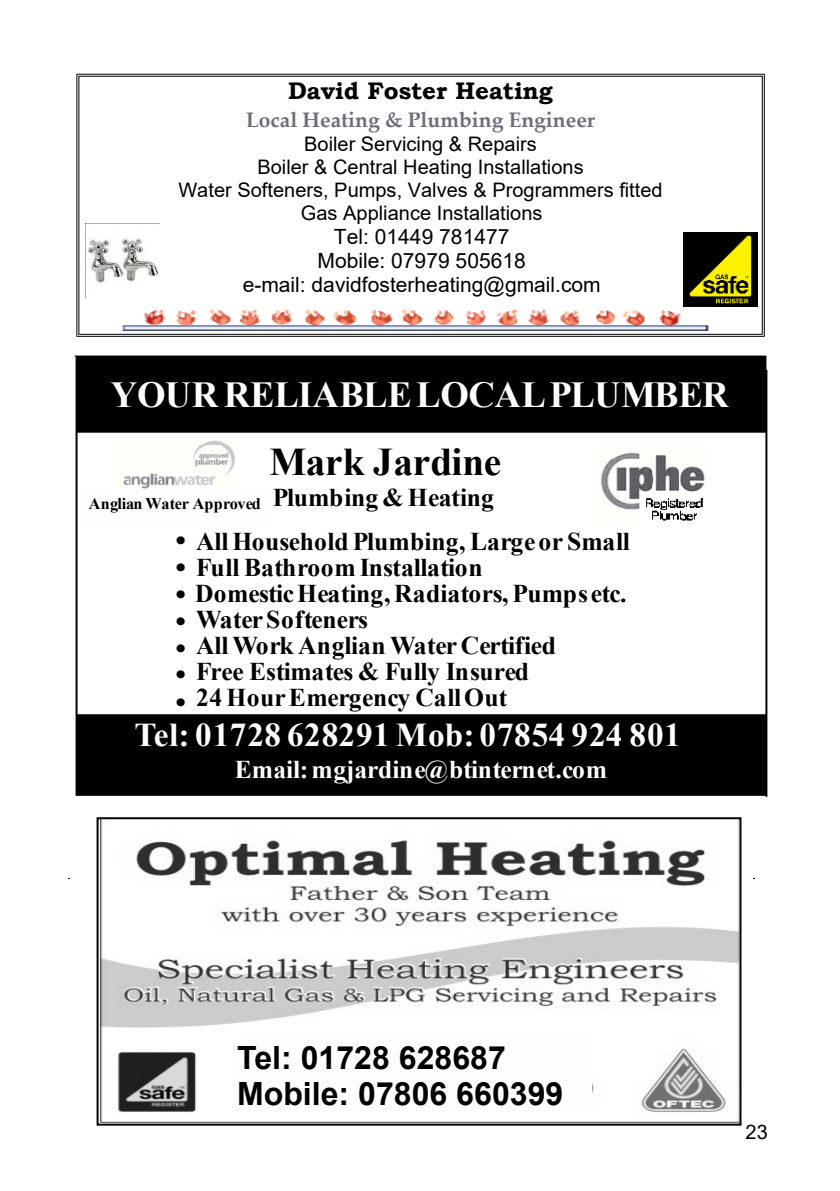
<style>
.page{position:relative;width:840px;height:1191px;background:#fff}
.page>*{position:absolute;margin:0;border:0;box-sizing:border-box;transform-origin:0 0}
.t1{font:700 39.2px "Times New Roman";letter-spacing:-.005em;color:#000}
.t2{font:700 36.6px "Times New Roman";letter-spacing:-.01em;color:#fefefe}
.t3{font:700 33.2px "Times New Roman";letter-spacing:.005em;color:#fefefe}
.t4{font:700 32px/36.6px "Arial";color:#000}
.t5{font:700 28.2px/26.8px "Arial";color:#000;text-align:justify}
.t6{font:700 25.6px/52px "Times New Roman";letter-spacing:-.01em;color:#000}
.t7{font:700 25.6px "Times New Roman";letter-spacing:-.005em;color:#fefefe}
.t8{font:700 24px "Bookman Old Style";color:#000}
.t9{font:21px/24px "Arial";color:#000;text-align:center}
.t10{font:700 21px "Palatino Linotype";color:#706b7b}
.t11{font:20px/23px "Arial";color:#000;text-align:center}
.t12{font:700 16.2px "Times New Roman";letter-spacing:-.02em;color:#000}
.s1{font-family:"Arial";font-size:28.2px}
</style>
<div class="page">
<svg style="left:76px;top:74px;width:688px;height:263px"></svg>
<img style="left:115px;top:306px;width:596px;height:24px">
<img style="left:85px;top:224px;width:74px;height:74px">
<img style="left:683px;top:232px;width:74px;height:74px">
<img style="left:100px;top:820px;width:638px;height:302px">
<div style="left:96px;top:817px;width:645px;height:308px;border:2px solid #000"></div>
<div style="left:237px;top:1036px;width:354px;height:77px;background:#fefefe"></div>
<img style="left:74px;top:355px;width:694px;height:442px">
<p class="t8" style="left:288px;top:82px;width:266px">David Foster Heating</p>
<p class="t10" style="left:246px;top:112px;width:350px">Local Heating &amp; Plumbing Engineer</p>
<p class="t11" style="left:178px;top:135px;width:485px">Boiler Servicing &amp; Repairs<br>Boiler &amp; Central Heating Installations<br>Water Softeners, Pumps, Valves &amp; Programmers fitted Gas Appliance Installations</p>
<p class="t9" style="left:242px;top:226px;width:359px">Tel: 01449 781477<br>Mobile: 07979 505618<br>e-mail: davidfosterheating@gmail.com</p>
<h2 class="t2" style="left:111px;top:382px;width:619px">YOUR RELIABLE LOCAL PLUMBER</h2>
<h1 class="t1" style="left:269px;top:448px;width:233px">Mark Jardine</h1>
<p class="t12" style="left:89px;top:498px;width:406px">Anglian Water Approved <sup>Plumbing</sup> <sup>&amp;</sup> <sup>Heating</sup></p>
<p class="t6" style="left:176px;top:518px;width:455px"><span class="s1">•</span> All Household Plumbing, Large or Small</p>
<p class="t6" style="left:176px;top:544px;width:308px"><span class="s1">•</span> Full Bathroom Installation</p>
<p class="t5" style="left:176px;top:583px;width:11px">•</p>
<p class="t6" style="left:176px;top:596px;width:193px"><span class="s1">•</span> Water Softeners</p>
<p class="t5" style="left:176px;top:637px;width:11px">• • •</p>
<p class="t6" style="left:195px;top:570px;width:432px">Domestic Heating, Radiators, Pumps etc.<br>All Work Anglian Water Certified</p>
<p class="t6" style="left:196px;top:661px;width:334px;line-height:25.6px">Free Estimates &amp; Fully Insured<br>24 Hour Emergency Call Out</p>
<p class="t3" style="left:134px;top:723px;width:547px">Tel: 01728 628291 Mob: 07854 924 801</p>
<p class="t7" style="left:235px;top:760px;width:373px">Email: mgjardine@btinternet.com</p>
<p class="t4" style="left:237px;top:1042px;width:327px">Tel: 01728 628687<br>Mobile: 07806 660399</p>
<p class="t11" style="left:745px;top:1122px;width:24px">23</p>
</div>
